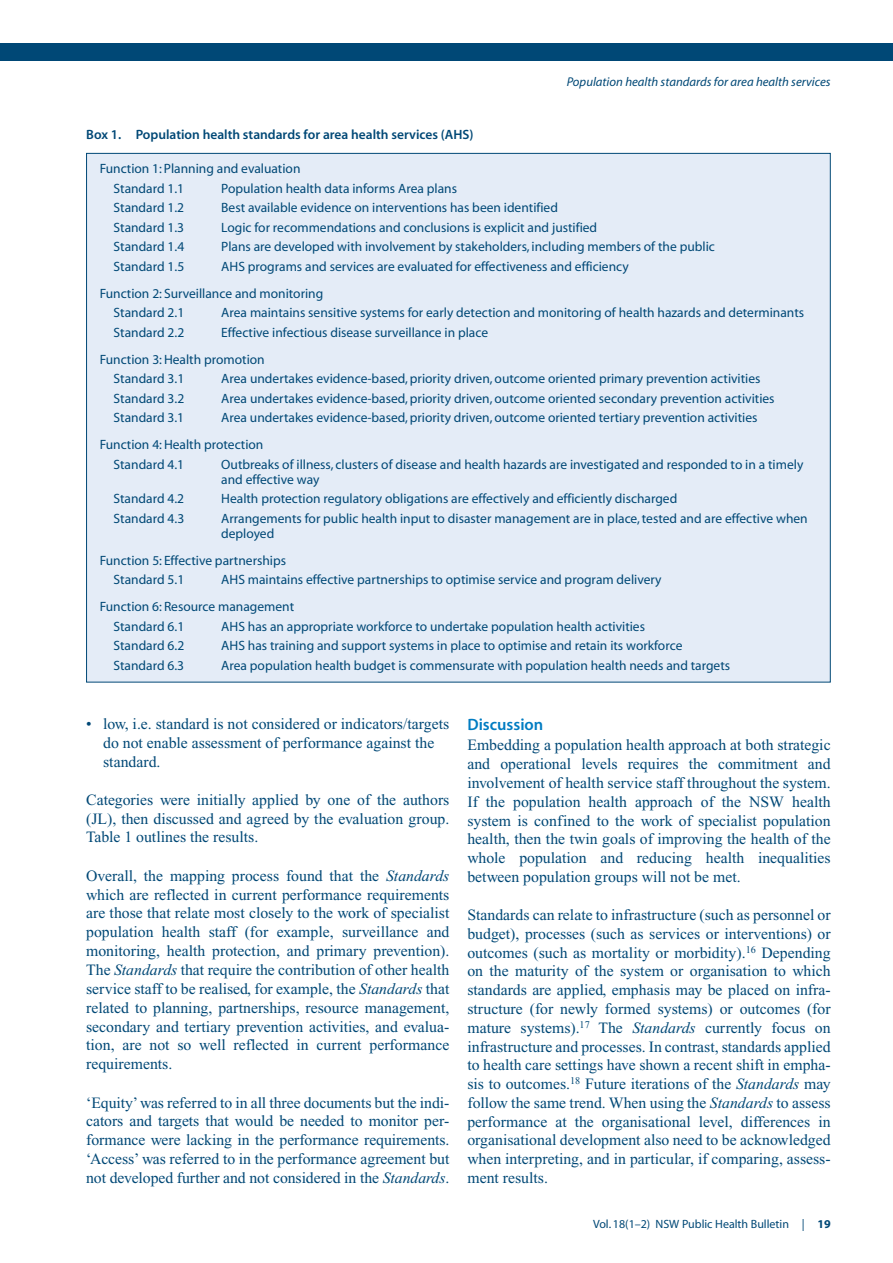
<style>
.page{position:relative;width:893px;height:1263px;background:#fff}
.page>*{position:absolute;margin:0;border:0;box-sizing:border-box;transform-origin:0 0}
.t1{font:16.5px "Myriad MM 565 600";color:#007cc2}
.t2{font:15.75px/18.8px "Times";color:#004876;text-align:justify}
.t3{font:13.5px/27px "Myriad MM 400 600";color:#004876}
.t4{font:13.5px "Myriad MM 565 600";color:#004876}
.t5{font:12.75px "Myriad MM It 400 600";color:#004876}
.t6{font:12px "Myriad MM 400 600";color:#004876}
.s1{font-style:italic}
.s2{font-family:"Myriad MM 700 600"}
</style>
<div class="page">
<div style="left:0;top:44px;width:892px;height:17px;background:#004876"></div>
<div style="left:87px;top:153px;width:743px;height:529px;background:#e4ecf7"></div>
<p class="t4" style="left:86px;top:129px;width:389px">Box 1. Population health standards for area health services (AHS)</p>
<p class="t3" style="left:113px;top:160px;width:188px;line-height:19.5px;text-indent:-14px">Function 1: Planning and evaluation<br>Standard 1.1</p>
<p class="t3" style="left:221px;top:176px;width:237px">Population health data informs Area plans</p>
<p class="t5" style="left:566px;top:77px;width:265px">Population health standards for area health services</p>
<p class="t3" style="left:113px;top:195px;width:72px">Standard 1.2</p>
<p class="t3" style="left:221px;top:195px;width:338px">Best available evidence on interventions has been identified</p>
<p class="t3" style="left:113px;top:215px;width:72px">Standard 1.3</p>
<p class="t3" style="left:221px;top:215px;width:377px">Logic for recommendations and conclusions is explicit and justified</p>
<p class="t3" style="left:113px;top:234px;width:72px">Standard 1.4</p>
<p class="t3" style="left:221px;top:234px;width:495px">Plans are developed with involvement by stakeholders, including members of the public</p>
<p class="t3" style="left:113px;top:254px;width:72px">Standard 1.5</p>
<p class="t3" style="left:100px;top:254px;width:530px;text-indent:122px">AHS programs and services are evaluated for effectiveness and efficiency<br>Function 2: Surveillance and monitoring</p>
<p class="t3" style="left:113px;top:300px;width:72px">Standard 2.1</p>
<p class="t3" style="left:221px;top:300px;width:584px">Area maintains sensitive systems for early detection and monitoring of health hazards and determinants</p>
<p class="t3" style="left:113px;top:320px;width:72px">Standard 2.2</p>
<p class="t3" style="left:100px;top:320px;width:390px;text-indent:122px">Effective infectious disease surveillance in place<br>Function 3: Health promotion</p>
<p class="t3" style="left:113px;top:366px;width:72px">Standard 3.1</p>
<p class="t3" style="left:221px;top:366px;width:540px">Area undertakes evidence-based, priority driven, outcome oriented primary prevention activities</p>
<p class="t3" style="left:113px;top:386px;width:72px">Standard 3.2</p>
<p class="t3" style="left:221px;top:386px;width:555px">Area undertakes evidence-based, priority driven, outcome oriented secondary prevention activities</p>
<p class="t3" style="left:113px;top:405px;width:72px">Standard 3.1</p>
<p class="t3" style="left:100px;top:405px;width:659px;text-indent:122px">Area undertakes evidence-based, priority driven, outcome oriented tertiary prevention activities<br>Function 4: Health protection</p>
<p class="t3" style="left:113px;top:452px;width:72px">Standard 4.1</p>
<p class="t3" style="left:221px;top:458px;width:583px;line-height:15px">Outbreaks of illness, clusters of disease and health hazards are investigated and responded to in a timely and effective way</p>
<p class="t3" style="left:113px;top:486px;width:72px">Standard 4.2</p>
<p class="t3" style="left:221px;top:486px;width:457px">Health protection regulatory obligations are effectively and efficiently discharged</p>
<p class="t3" style="left:113px;top:506px;width:72px">Standard 4.3</p>
<p class="t3" style="left:221px;top:512px;width:588px;line-height:15px">Arrangements for public health input to disaster management are in place, tested and are effective when deployed</p>
<p class="t3" style="left:113px;top:552px;width:174px;line-height:19.5px;text-indent:-14px">Function 5: Effective partnerships<br>Standard 5.1</p>
<p class="t3" style="left:100px;top:567px;width:563px;text-indent:122px">AHS maintains effective partnerships to optimise service and program delivery<br>Function 6: Resource management</p>
<p class="t3" style="left:113px;top:614px;width:72px">Standard 6.1</p>
<p class="t3" style="left:221px;top:614px;width:425px">AHS has an appropriate workforce to undertake population health activities</p>
<p class="t3" style="left:113px;top:633px;width:72px">Standard 6.2</p>
<p class="t3" style="left:221px;top:633px;width:462px">AHS has training and support systems in place to optimise and retain its workforce</p>
<p class="t3" style="left:113px;top:653px;width:72px">Standard 6.3</p>
<p class="t3" style="left:221px;top:653px;width:510px">Area population health budget is commensurate with population health needs and targets</p>
<p class="t2" style="left:103px;top:716px;width:347px;text-align:left;text-indent:-17px">• low, i.e. standard is not considered or indicators/targets do not enable assessment of performance against the standard.</p>
<p class="t2" style="left:86px;top:791px;width:365px">Categories were initially applied by one of the authors (JL), then discussed and agreed by the evaluation group.<br>Table 1 outlines the results.</p>
<p class="t2" style="left:86px;top:868px;width:365px">Overall, the mapping process found that the <span class="s1">Standards </span>which are reflected in current performance requirements are those that relate most closely to the work of specialist population health staff (for example, surveillance and monitoring, health protection, and primary prevention).<br>The <span class="s1">Standards</span> that require the contribution of other health service staff to be realised, for example, the <span class="s1">Standards</span> that related to planning, partnerships, resource management, secondary and tertiary prevention activities, and evalua&shy;tion, are not so well reflected in current performance requirements.</p>
<p class="t2" style="left:86px;top:1094px;width:365px">‘Equity’ was referred to in all three documents but the indi&shy;cators and targets that would be needed to monitor per&shy;formance were lacking in the performance requirements. ‘Access’ was referred to in the performance agreement but not developed further and not considered in the <span class="s1">Standards</span>.</p>
<p class="t1" style="left:467px;top:718px;width:77px">Discussion</p>
<p class="t2" style="left:467px;top:737px;width:365px">Embedding a population health approach at both strategic and operational levels requires the commitment and involvement of health service staff throughout the system.<br>If the population health approach of the NSW health system is confined to the work of specialist population health, then the twin goals of improving the health of the whole population and reducing health inequalities between population groups will not be met.</p>
<p class="t2" style="left:467px;top:907px;width:365px">Standards can relate to infrastructure (such as personnel or budget), processes (such as services or interventions) or outcomes (such as mortality or morbidity).<sup>16</sup> Depending on the maturity of the system or organisation to which standards are applied, emphasis may be placed on infra&shy;structure (for newly formed systems) or outcomes (for mature systems).<sup>17</sup> The <span class="s1">Standards</span> currently focus on infrastructure and processes. In contrast, standards applied to health care settings have shown a recent shift in empha&shy;sis to outcomes.<sup>18</sup> Future iterations of the <span class="s1">Standards</span> may follow the same trend. When using the <span class="s1">Standards</span> to assess performance at the organisational level, differences in organisational development also need to be acknowledged when interpreting, and in particular, if comparing, assess&shy;ment results.</p>
<p class="t6" style="left:593px;top:1219px;width:239px">Vol. 18(1–2) NSW Public Health Bulletin | <span class="s2">19</span></p>
</div>
